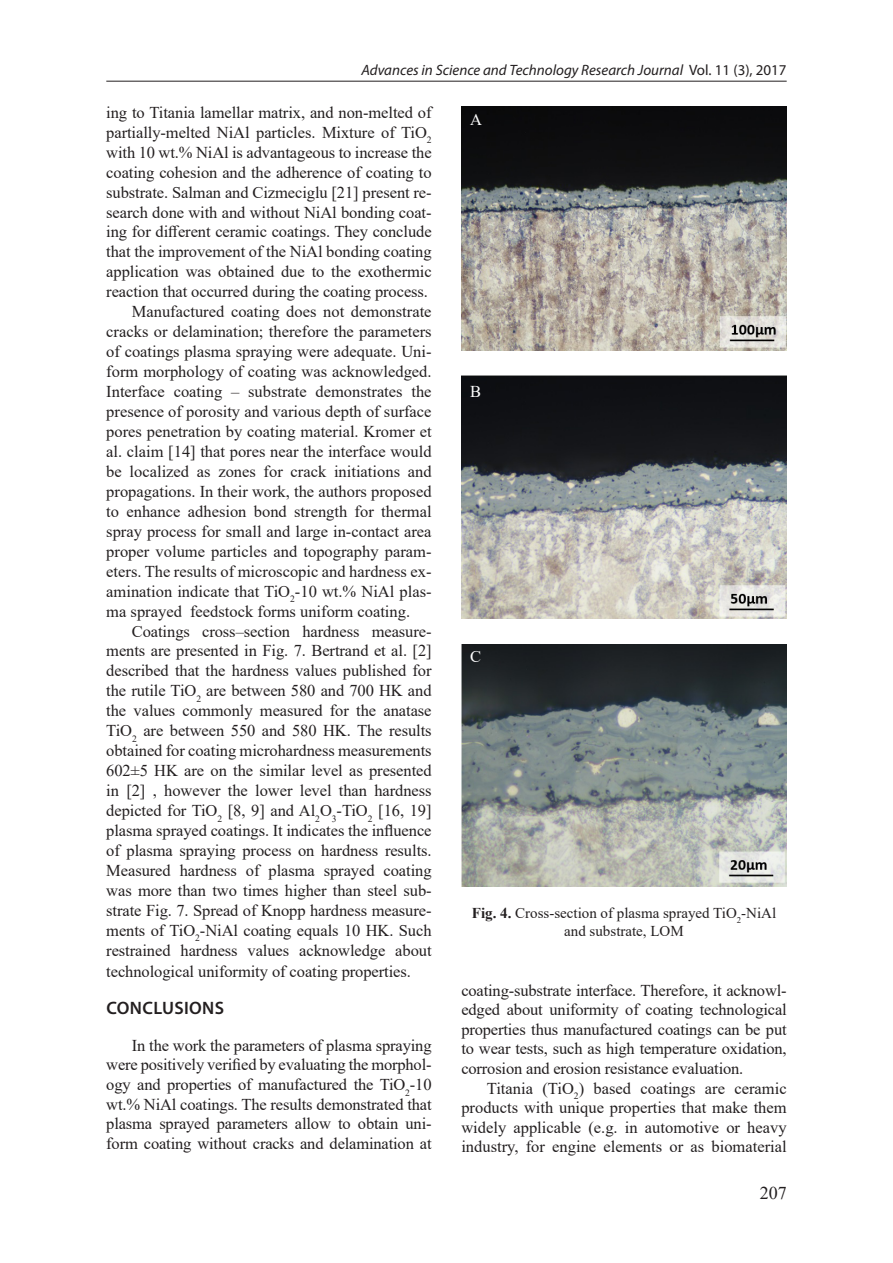
<style>
.page{position:relative;width:893px;height:1263px;background:#fff}
.page>*{position:absolute;margin:0;border:0;box-sizing:border-box;transform-origin:0 0}
.Heading_1{font:600 18px "Myriad Pro";letter-spacing:.02em;color:#231f20}
.t1{font:18px "Times New Roman";color:#231f20}
.Base_Text{font:16.5px/20px "Times New Roman";letter-spacing:-.005em;color:#231f20;text-align:justify}
.Date{font:16.5px "Times New Roman";color:#fff}
.t2{font:italic 15px "Myriad Pro";color:#231f20}
.Figure{font:15px/18px "Times New Roman";color:#231f20;text-align:center}
.s1{font-style:normal}
.s2{font-weight:700}
</style>
<div class="page">
<hr style="left:106px;top:81px;width:681px;height:1px;background:#231f20">
<img style="left:461px;top:106px;width:326px;height:245px">
<img style="left:461px;top:375px;width:326px;height:244px">
<img style="left:461px;top:644px;width:326px;height:243px">
<p class="t2" style="left:361px;top:61px;width:427px">Advances in Science and Technology Research Journal <span class="s1">Vol. 11 (3), 2017</span></p>
<p class="Base_Text" style="left:106px;top:102px;width:327px">ing to Titania lamellar matrix, and non-melted of partially-melted NiAl particles. Mixture of TiO<sub>2 </sub>with 10 wt.% NiAl is advantageous to increase the coating cohesion and the adherence of coating to substrate. Salman and Cizmeciglu [21] present re&shy;search done with and without NiAl bonding coat&shy;ing for different ceramic coatings. They conclude that the improvement of the NiAl bonding coating application was obtained due to the exothermic reaction that occurred during the coating process.</p>
<p class="Base_Text" style="left:106px;top:301px;width:327px;text-indent:26px">Manufactured coating does not demonstrate cracks or delamination; therefore the parameters of coatings plasma spraying were adequate. Uni&shy;form morphology of coating was acknowledged.<br>Interface coating – substrate demonstrates the presence of porosity and various depth of surface pores penetration by coating material. Kromer et al. claim [14] that pores near the interface would be localized as zones for crack initiations and propagations. In their work, the authors proposed to enhance adhesion bond strength for thermal spray process for small and large in-contact area proper volume particles and topography param&shy;eters. The results of microscopic and hardness ex&shy;amination indicate that TiO<sub>2</sub>-10 wt.% NiAl plas&shy;ma sprayed feedstock forms uniform coating.</p>
<p class="Base_Text" style="left:106px;top:620px;width:327px;text-indent:26px">Coatings cross–section hardness measure&shy;ments are presented in Fig. 7. Bertrand et al. [2] described that the hardness values published for the rutile TiO<sub>2</sub> are between 580 and 700 HK and the values commonly measured for the anatase TiO<sub>2</sub> are between 550 and 580 HK. The results obtained for coating microhardness measurements 602±5 HK are on the similar level as presented in [2] , however the lower level than hardness depicted for TiO<sub>2</sub> [8, 9] and Al<sub>2</sub>O<sub>3</sub>-TiO<sub>2</sub> [16, 19] plasma sprayed coatings. It indicates the influence of plasma spraying process on hardness results.<br>Measured hardness of plasma sprayed coating was more than two times higher than steel sub&shy;strate Fig. 7. Spread of Knopp hardness measure&shy;ments of TiO<sub>2</sub>-NiAl coating equals 10 HK. Such restrained hardness values acknowledge about</p>
<p class="Base_Text" style="left:106px;top:961px;width:306px">technological uniformity of coating properties.</p>
<p class="Heading_1" style="left:106px;top:996px;width:119px">CONCLUSIONS</p>
<p class="Base_Text" style="left:106px;top:1035px;width:327px;text-indent:26px">In the work the parameters of plasma spraying were positively verified by evaluating the morphol&shy;ogy and properties of manufactured the TiO<sub>2</sub>-10 wt.% NiAl coatings. The results demonstrated that plasma sprayed parameters allow to obtain uni&shy;form coating without cracks and delamination at</p>
<p class="Date" style="left:470px;top:108px;width:13px">A</p>
<p class="Date" style="left:470px;top:380px;width:13px">B</p>
<p class="Date" style="left:470px;top:645px;width:13px">C</p>
<p class="Figure" style="left:472px;top:903px;width:306px"><span class="s2">Fig. 4.</span> Cross-section of plasma sprayed TiO<sub>2</sub>-NiAl and substrate, LOM</p>
<p class="Base_Text" style="left:461px;top:980px;width:327px">coating-substrate interface. Therefore, it acknowl&shy;edged about uniformity of coating technological properties thus manufactured coatings can be put to wear tests, such as high temperature oxidation, corrosion and erosion resistance evaluation.</p>
<p class="Base_Text" style="left:461px;top:1078px;width:327px;line-height:19.5px;text-indent:26px">Titania (TiO<sub>2</sub>) based coatings are ceramic products with unique properties that make them widely applicable (e.g. in automotive or heavy industry, for engine elements or as biomaterial</p>
<p class="t1" style="left:760px;top:1180px;width:29px">207</p>
</div>
